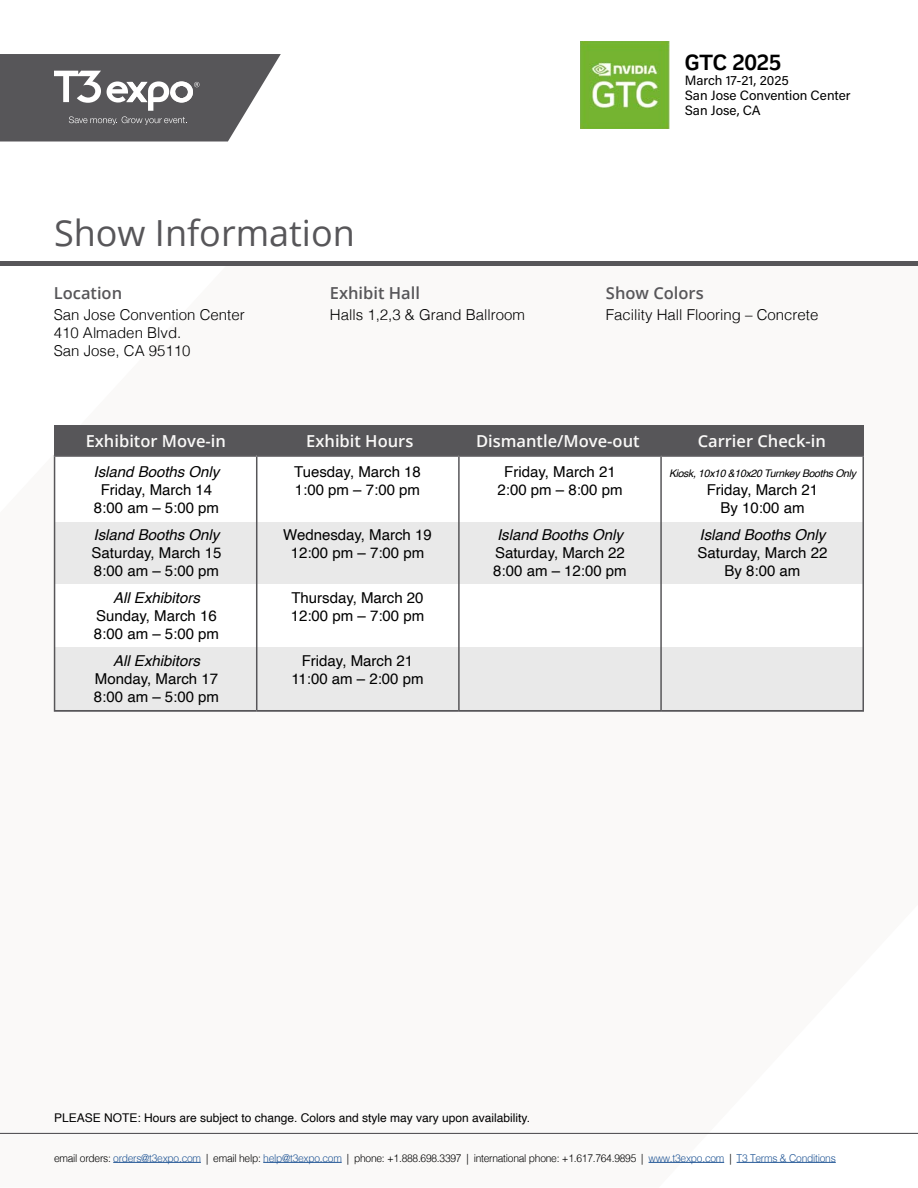
<style>
.page{position:relative;width:918px;height:1188px;background:#fff}
.page>*{position:absolute;margin:0;border:0;box-sizing:border-box;transform-origin:0 0}
.t1{font:36px "Open Sans";color:#575659}
.t2{font:600 22.5px "Remora Sans W2";letter-spacing:-.02em;color:#000}
.t3{font:600 16.5px "Open Sans";color:#faf9f8}
.t4{font:600 16.5px "Open Sans";color:#575659}
.t5{font:15px/18px "Helvetica";color:#000;text-align:center}
.t6{font:300 15px/18px "Helvetica";color:#000}
.t7{font:italic 15px "Helvetica";color:#000}
.t8{font:13.5px/15px "Acumin Pro";color:#000}
.t9{font:12px "Helvetica";color:#000}
.t10{font:300 10.8px "Helvetica";letter-spacing:-.025em;color:#000;scale:.95 1}
.t11{font:italic 10.5px "Helvetica";letter-spacing:-.03em;color:#000}
.s1{color:#245897}
</style>
<div class="page">
<hr style="left:0;top:1133px;width:918px;height:1px;background:#575659">
<svg style="left:0;top:54px;width:281px;height:88px"></svg>
<div style="left:0;top:261px;width:918px;height:5px;background:#575659"></div>
<hr style="left:113px;top:1162px;width:88px;height:1px;background:#245897">
<hr style="left:263px;top:1162px;width:79px;height:1px;background:#245897">
<hr style="left:649px;top:1162px;width:75px;height:1px;background:#245897">
<hr style="left:737px;top:1162px;width:99px;height:1px;background:#245897">
<img style="left:580px;top:41px;width:89px;height:88px">
<div style="left:54px;top:426px;width:810px;height:29px;background:#575659"></div>
<div style="left:54px;top:522px;width:810px;height:61px;background:#e9e9e9"></div>
<div style="left:54px;top:647px;width:810px;height:65px;background:#e9e9e9"></div>
<hr style="left:54px;top:457px;width:1px;height:253px;background:#575659">
<hr style="left:54px;top:455px;width:203px;height:2px;background:#575659">
<hr style="left:54px;top:710px;width:203px;height:2px;background:#575659">
<hr style="left:256px;top:457px;width:1px;height:253px;background:#575659">
<hr style="left:257px;top:455px;width:202px;height:2px;background:#575659">
<hr style="left:257px;top:710px;width:202px;height:2px;background:#575659">
<hr style="left:458px;top:457px;width:2px;height:253px;background:#575659">
<hr style="left:459px;top:455px;width:202px;height:2px;background:#575659">
<hr style="left:459px;top:710px;width:202px;height:2px;background:#575659">
<hr style="left:660px;top:457px;width:2px;height:253px;background:#575659">
<hr style="left:661px;top:455px;width:203px;height:2px;background:#575659">
<hr style="left:862px;top:457px;width:2px;height:253px;background:#575659">
<hr style="left:661px;top:710px;width:203px;height:2px;background:#575659">
<h1 class="t1" style="left:54px;top:209px;width:302px">Show Information</h1>
<p class="t4" style="left:54px;top:282px;width:70px">Location</p>
<p class="t6" style="left:54px;top:304px;width:192px">San Jose Convention Center<br>410 Almaden Blvd.<br>San Jose, CA 95110</p>
<p class="t4" style="left:330px;top:282px;width:92px">Exhibit Hall</p>
<p class="t6" style="left:330px;top:304px;width:197px">Halls 1,2,3 &amp; Grand Ballroom</p>
<h2 class="t2" style="left:685px;top:48px;width:98px">GTC 2025</h2>
<p class="t8" style="left:685px;top:73px;width:167px">March 17-21, 2025<br>San Jose Convention Center<br>San Jose, CA</p>
<p class="t4" style="left:606px;top:282px;width:99px">Show Colors</p>
<p class="t6" style="left:606px;top:304px;width:214px">Facility Hall Flooring – Concrete</p>
<p class="t3" style="left:86px;top:429px;width:142px">Exhibitor Move-in</p>
<p class="t3" style="left:306px;top:429px;width:109px">Exhibit Hours</p>
<p class="t3" style="left:476px;top:429px;width:165px">Dismantle/Move-out</p>
<p class="t3" style="left:698px;top:429px;width:130px">Carrier Check-in</p>
<p class="t7" style="left:94px;top:460px;width:127px">Island Booths Only</p>
<p class="t5" style="left:94px;top:481px;width:127px">Friday, March 14<br>8:00 am – 5:00 pm</p>
<p class="t7" style="left:94px;top:523px;width:127px">Island Booths Only</p>
<p class="t5" style="left:92px;top:544px;width:131px;text-align:left">Saturday, March 15<br>8:00 am – 5:00 pm</p>
<p class="t7" style="left:113px;top:586px;width:88px">All Exhibitors</p>
<p class="t5" style="left:94px;top:607px;width:127px;text-align:left">Sunday, March 16<br>8:00 am – 5:00 pm</p>
<p class="t7" style="left:113px;top:649px;width:88px">All Exhibitors</p>
<p class="t5" style="left:94px;top:670px;width:127px;text-align:left">Monday, March 17<br>8:00 am – 5:00 pm</p>
<p class="t5" style="left:498px;top:463px;width:127px">Friday, March 21<br>2:00 pm – 8:00 pm</p>
<p class="t7" style="left:497px;top:523px;width:127px">Island Booths Only</p>
<p class="t5" style="left:493px;top:544px;width:135px;text-align:left">Saturday, March 22<br>8:00 am – 12:00 pm</p>
<p class="t5" style="left:294px;top:463px;width:128px;text-align:left">Tuesday, March 18<br>1:00 pm – 7:00 pm</p>
<p class="t5" style="left:283px;top:526px;width:150px">Wednesday, March 19<br>12:00 pm – 7:00 pm</p>
<p class="t5" style="left:291px;top:589px;width:135px;text-align:left">Thursday, March 20<br>12:00 pm – 7:00 pm</p>
<p class="t5" style="left:291px;top:652px;width:134px">Friday, March 21<br>11:00 am – 2:00 pm</p>
<p class="t11" style="left:669px;top:465px;width:189px">Kiosk, 10x10 &amp;10x20 Turnkey Booths Only</p>
<p class="t5" style="left:707px;top:481px;width:113px">Friday, March 21<br>By 10:00 am</p>
<p class="t7" style="left:700px;top:523px;width:127px">Island Booths Only</p>
<p class="t5" style="left:698px;top:544px;width:131px">Saturday, March 22<br>By 8:00 am</p>
<p class="t9" style="left:54px;top:1109px;width:478px">PLEASE NOTE: Hours are subject to change. Colors and style may vary upon availability.</p>
<p class="t10" style="left:54px;top:1149px;width:824px">email orders: <span class="s1">orders@t3expo.com</span> | email help: <span class="s1">help@t3expo.com</span> | phone: +1.888.698.3397 | international phone: +1.617.764.9895 | <span class="s1">www.t3expo.com</span> | <span class="s1">T3 Terms &amp; Conditions</span></p>
</div>
